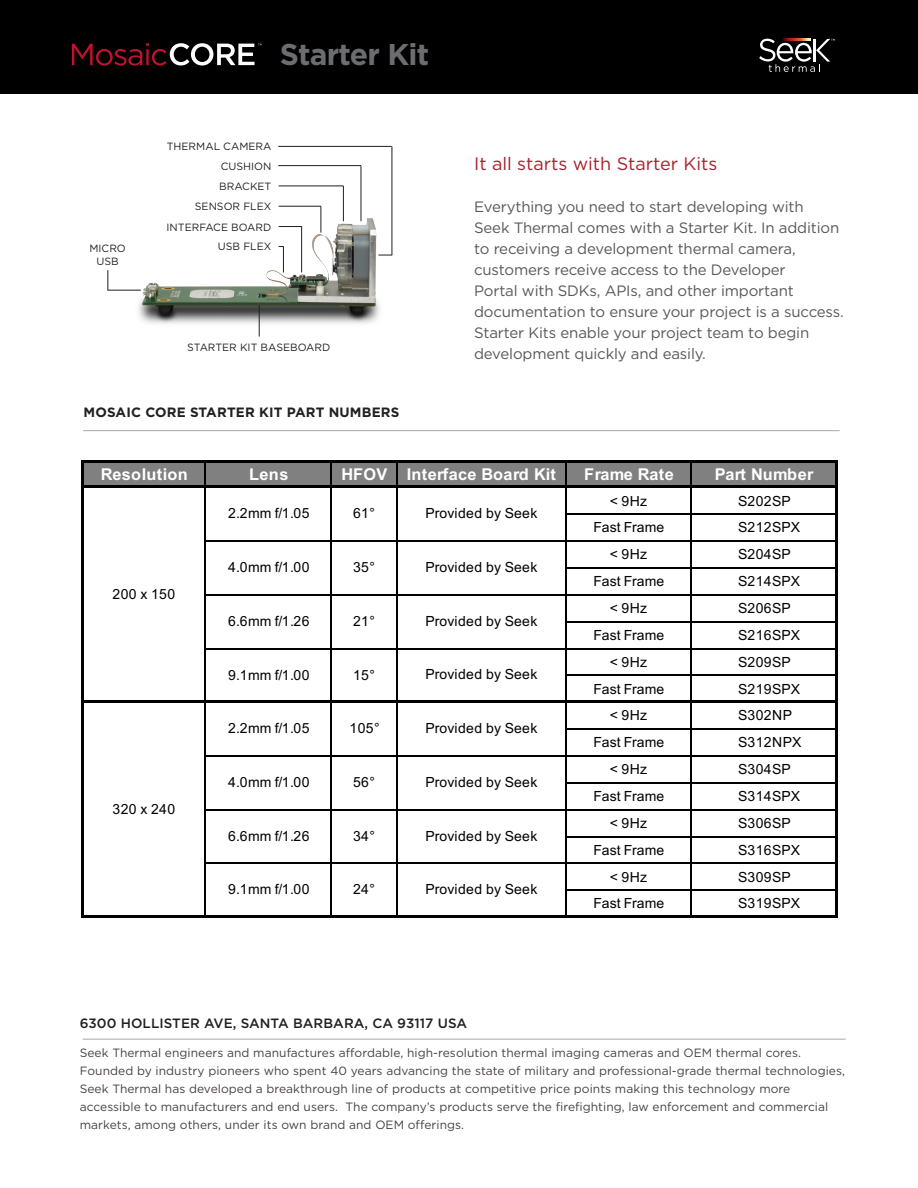
<style>
.page{position:relative;width:918px;height:1188px;background:#fff}
.page>*{position:absolute;margin:0;border:0;box-sizing:border-box;transform-origin:0 0}
.t1{font:700 30px "Gotham HTF";letter-spacing:-.025em;color:#6c6d70}
.t2{font:18px "Gotham HTF";color:#ab1e2c}
.t3{font:700 16.35px "Arial";letter-spacing:.015em;color:#fff}
.t4{font:15px/21px "Gotham HTF";letter-spacing:-.01em;color:#57585a}
.t5{font:13.95px "Arial";letter-spacing:.025em;color:#000}
.t6{font:13.95px "Arial";color:#000}
.t7{font:500 13.5px "Gotham HTF";letter-spacing:.005em;color:#231f20}
.t8{font:700 13.5px "Gotham HTF";letter-spacing:.01em;color:#231f20}
.t9{font:12px/18px "Gotham HTF";letter-spacing:.005em;color:#48413f}
.t10{font:10.5px "Gotham HTF";color:#231f20}
</style>
<div class="page">
<hr style="left:83px;top:1039px;width:763px;height:1px;background:#a8a9ad">
<div style="left:0;top:0;width:918px;height:93px;background:#000"></div>
<svg style="left:759px;top:39px;width:76px;height:33px"></svg>
<svg style="left:72px;top:43px;width:190px;height:23px"></svg>
<img style="left:107px;top:161px;width:286px;height:176px">
<hr style="left:278px;top:165px;width:83px;height:1px;background:#231f20">
<hr style="left:279px;top:186px;width:64px;height:1px;background:#231f20">
<hr style="left:279px;top:206px;width:42px;height:1px;background:#231f20">
<svg style="left:279px;top:226px;width:22px;height:1px"></svg>
<hr style="left:392px;top:146px;width:1px;height:109px;background:#231f20">
<hr style="left:343px;top:186px;width:1px;height:35px;background:#231f20">
<svg style="left:321px;top:206px;width:1px;height:27px"></svg>
<hr style="left:301px;top:226px;width:1px;height:46px;background:#231f20">
<hr style="left:108px;top:290px;width:33px;height:1px;background:#231f20">
<hr style="left:259px;top:305px;width:1px;height:32px;background:#231f20">
<svg style="left:108px;top:270px;width:1px;height:20px"></svg>
<svg style="left:279px;top:246px;width:5px;height:26px"></svg>
<hr style="left:278px;top:146px;width:114px;height:1px;background:#231f20">
<hr style="left:361px;top:166px;width:1px;height:55px;background:#231f20">
<svg style="left:378px;top:255px;width:14px;height:1px"></svg>
<div style="left:83px;top:462px;width:754px;height:26px;background:#808080"></div>
<svg style="left:205px;top:462px;width:1px;height:24px"></svg>
<svg style="left:331px;top:462px;width:1px;height:24px"></svg>
<svg style="left:396px;top:462px;width:1px;height:24px"></svg>
<svg style="left:566px;top:462px;width:1px;height:24px"></svg>
<hr style="left:690px;top:462px;width:2px;height:24px;background:#000">
<hr style="left:206px;top:648px;width:190px;height:1px;background:#000">
<hr style="left:396px;top:488px;width:1px;height:160px;background:#000">
<hr style="left:397px;top:648px;width:169px;height:1px;background:#000">
<hr style="left:566px;top:488px;width:1px;height:160px;background:#000">
<hr style="left:205px;top:488px;width:1px;height:213px;background:#000">
<hr style="left:331px;top:488px;width:1px;height:213px;background:#000">
<hr style="left:396px;top:648px;width:1px;height:53px;background:#000">
<svg style="left:566px;top:649px;width:1px;height:52px"></svg>
<hr style="left:690px;top:488px;width:2px;height:213px;background:#000">
<hr style="left:81px;top:460px;width:2px;height:458px;background:#000">
<hr style="left:205px;top:703px;width:1px;height:212px;background:#000">
<hr style="left:331px;top:703px;width:1px;height:212px;background:#000">
<hr style="left:396px;top:703px;width:1px;height:212px;background:#000">
<hr style="left:566px;top:703px;width:1px;height:212px;background:#000">
<hr style="left:690px;top:703px;width:2px;height:212px;background:#000">
<hr style="left:835px;top:462px;width:2px;height:456px;background:#000">
<hr style="left:83px;top:460px;width:754px;height:2px;background:#000">
<hr style="left:83px;top:486px;width:754px;height:2px;background:#000">
<hr style="left:567px;top:514px;width:268px;height:1px;background:#000">
<hr style="left:206px;top:541px;width:629px;height:1px;background:#000">
<hr style="left:567px;top:567px;width:268px;height:2px;background:#000">
<hr style="left:206px;top:594px;width:629px;height:1px;background:#000">
<hr style="left:567px;top:621px;width:268px;height:1px;background:#000">
<hr style="left:566px;top:648px;width:269px;height:1px;background:#000">
<hr style="left:566px;top:675px;width:269px;height:1px;background:#000">
<hr style="left:83px;top:701px;width:754px;height:2px;background:#000">
<hr style="left:567px;top:729px;width:268px;height:1px;background:#000">
<hr style="left:206px;top:755px;width:629px;height:2px;background:#000">
<hr style="left:567px;top:782px;width:268px;height:1px;background:#000">
<hr style="left:206px;top:809px;width:629px;height:1px;background:#000">
<hr style="left:567px;top:836px;width:268px;height:1px;background:#000">
<hr style="left:206px;top:863px;width:629px;height:1px;background:#000">
<hr style="left:567px;top:890px;width:268px;height:1px;background:#000">
<hr style="left:83px;top:915px;width:754px;height:3px;background:#000">
<hr style="left:83px;top:430px;width:757px;height:1px;background:#a8a9ad">
<p class="t10" style="left:89px;top:242px;width:38px">MICRO</p>
<p class="t10" style="left:97px;top:256px;width:24px">USB</p>
<p class="t1" style="left:280px;top:37px;width:151px">Starter Kit</p>
<p class="t10" style="left:167px;top:140px;width:106px">THERMAL CAMERA</p>
<p class="t10" style="left:221px;top:160px;width:52px">CUSHION</p>
<p class="t10" style="left:195px;top:200px;width:78px">SENSOR FLEX</p>
<p class="t10" style="left:219px;top:180px;width:54px">BRACKET</p>
<p class="t10" style="left:167px;top:221px;width:106px">INTERFACE BOARD</p>
<p class="t10" style="left:218px;top:241px;width:55px">USB FLEX</p>
<p class="t10" style="left:187px;top:341px;width:145px">STARTER KIT BASEBOARD</p>
<p class="t8" style="left:84px;top:405px;width:317px">MOSAIC CORE STARTER KIT PART NUMBERS</p>
<p class="t2" style="left:474px;top:153px;width:245px">It all starts with Starter Kits</p>
<p class="t4" style="left:474px;top:196px;width:371px">Everything you need to start developing with<br>Seek Thermal comes with a Starter Kit. In addition to receiving a development thermal camera, customers receive access to the Developer<br>Portal with SDKs, APIs, and other important documentation to ensure your project is a success.<br>Starter Kits enable your project team to begin development quickly and easily.</p>
<p class="t3" style="left:101px;top:463px;width:89px">Resolution</p>
<p class="t3" style="left:249px;top:463px;width:41px">Lens</p>
<p class="t3" style="left:341px;top:463px;width:216px">HFOV Interface Board Kit</p>
<p class="t3" style="left:584px;top:463px;width:91px">Frame Rate</p>
<p class="t5" style="left:610px;top:491px;width:39px">&lt; 9Hz</p>
<p class="t5" style="left:738px;top:491px;width:54px">S202SP</p>
<p class="t6" style="left:594px;top:518px;width:72px">Fast Frame</p>
<p class="t5" style="left:738px;top:518px;width:63px">S212SPX</p>
<p class="t5" style="left:610px;top:545px;width:39px">&lt; 9Hz</p>
<p class="t5" style="left:738px;top:545px;width:54px">S204SP</p>
<p class="t6" style="left:594px;top:572px;width:72px">Fast Frame</p>
<p class="t5" style="left:738px;top:572px;width:63px">S214SPX</p>
<p class="t5" style="left:610px;top:598px;width:39px">&lt; 9Hz</p>
<p class="t5" style="left:738px;top:598px;width:54px">S206SP</p>
<p class="t6" style="left:594px;top:625px;width:72px">Fast Frame</p>
<p class="t5" style="left:738px;top:625px;width:63px">S216SPX</p>
<p class="t5" style="left:610px;top:652px;width:39px">&lt; 9Hz</p>
<p class="t5" style="left:738px;top:652px;width:54px">S209SP</p>
<p class="t6" style="left:594px;top:679px;width:72px">Fast Frame</p>
<p class="t5" style="left:738px;top:679px;width:63px">S219SPX</p>
<p class="t5" style="left:610px;top:706px;width:39px">&lt; 9Hz</p>
<p class="t5" style="left:738px;top:706px;width:55px">S302NP</p>
<p class="t6" style="left:594px;top:733px;width:72px">Fast Frame</p>
<p class="t5" style="left:738px;top:733px;width:65px">S312NPX</p>
<p class="t5" style="left:610px;top:760px;width:39px">&lt; 9Hz</p>
<p class="t5" style="left:738px;top:760px;width:54px">S304SP</p>
<p class="t6" style="left:594px;top:786px;width:72px">Fast Frame</p>
<p class="t5" style="left:738px;top:786px;width:63px">S314SPX</p>
<p class="t5" style="left:610px;top:813px;width:39px">&lt; 9Hz</p>
<p class="t5" style="left:738px;top:813px;width:54px">S306SP</p>
<p class="t6" style="left:594px;top:840px;width:72px">Fast Frame</p>
<p class="t5" style="left:738px;top:840px;width:63px">S316SPX</p>
<p class="t5" style="left:610px;top:867px;width:39px">&lt; 9Hz</p>
<p class="t5" style="left:738px;top:867px;width:54px">S309SP</p>
<p class="t6" style="left:594px;top:894px;width:72px">Fast Frame</p>
<p class="t5" style="left:738px;top:894px;width:63px">S319SPX</p>
<p class="t3" style="left:715px;top:463px;width:100px">Part Number</p>
<p class="t5" style="left:425px;top:504px;width:114px">Provided by Seek</p>
<p class="t5" style="left:353px;top:504px;width:23px">61°</p>
<p class="t5" style="left:228px;top:504px;width:83px">2.2mm f/1.05</p>
<p class="t5" style="left:425px;top:558px;width:114px">Provided by Seek</p>
<p class="t5" style="left:353px;top:558px;width:23px">35°</p>
<p class="t5" style="left:228px;top:558px;width:83px">4.0mm f/1.00</p>
<p class="t5" style="left:113px;top:585px;width:64px">200 x 150</p>
<p class="t5" style="left:353px;top:611px;width:23px">21°</p>
<p class="t5" style="left:228px;top:611px;width:83px">6.6mm f/1.26</p>
<p class="t5" style="left:425px;top:611px;width:114px">Provided by Seek</p>
<p class="t5" style="left:425px;top:665px;width:114px">Provided by Seek</p>
<p class="t5" style="left:353px;top:665px;width:23px">15°</p>
<p class="t5" style="left:228px;top:665px;width:83px">9.1mm f/1.00</p>
<p class="t5" style="left:425px;top:719px;width:114px">Provided by Seek</p>
<p class="t5" style="left:350px;top:719px;width:32px">105°</p>
<p class="t5" style="left:228px;top:719px;width:83px">2.2mm f/1.05</p>
<p class="t5" style="left:425px;top:772px;width:114px">Provided by Seek</p>
<p class="t5" style="left:353px;top:772px;width:23px">56°</p>
<p class="t5" style="left:228px;top:772px;width:83px">4.0mm f/1.00</p>
<p class="t5" style="left:113px;top:799px;width:64px">320 x 240</p>
<p class="t5" style="left:425px;top:826px;width:114px">Provided by Seek</p>
<p class="t5" style="left:228px;top:826px;width:83px">6.6mm f/1.26</p>
<p class="t5" style="left:353px;top:826px;width:23px">34°</p>
<p class="t5" style="left:425px;top:880px;width:114px">Provided by Seek</p>
<p class="t5" style="left:228px;top:880px;width:83px">9.1mm f/1.00</p>
<p class="t5" style="left:353px;top:880px;width:23px">24°</p>
<p class="t7" style="left:80px;top:1016px;width:389px">6300 HOLLISTER AVE, SANTA BARBARA, CA 93117 USA</p>
<p class="t9" style="left:80px;top:1043px;width:767px">Seek Thermal engineers and manufactures affordable, high-resolution thermal imaging cameras and OEM thermal cores.<br>Founded by industry pioneers who spent 40 years advancing the state of military and professional-grade thermal technologies, Seek Thermal has developed a breakthrough line of products at competitive price points making this technology more accessible to manufacturers and end users. The company’s products serve the firefighting, law enforcement and commercial markets, among others, under its own brand and OEM offerings.</p>
</div>
